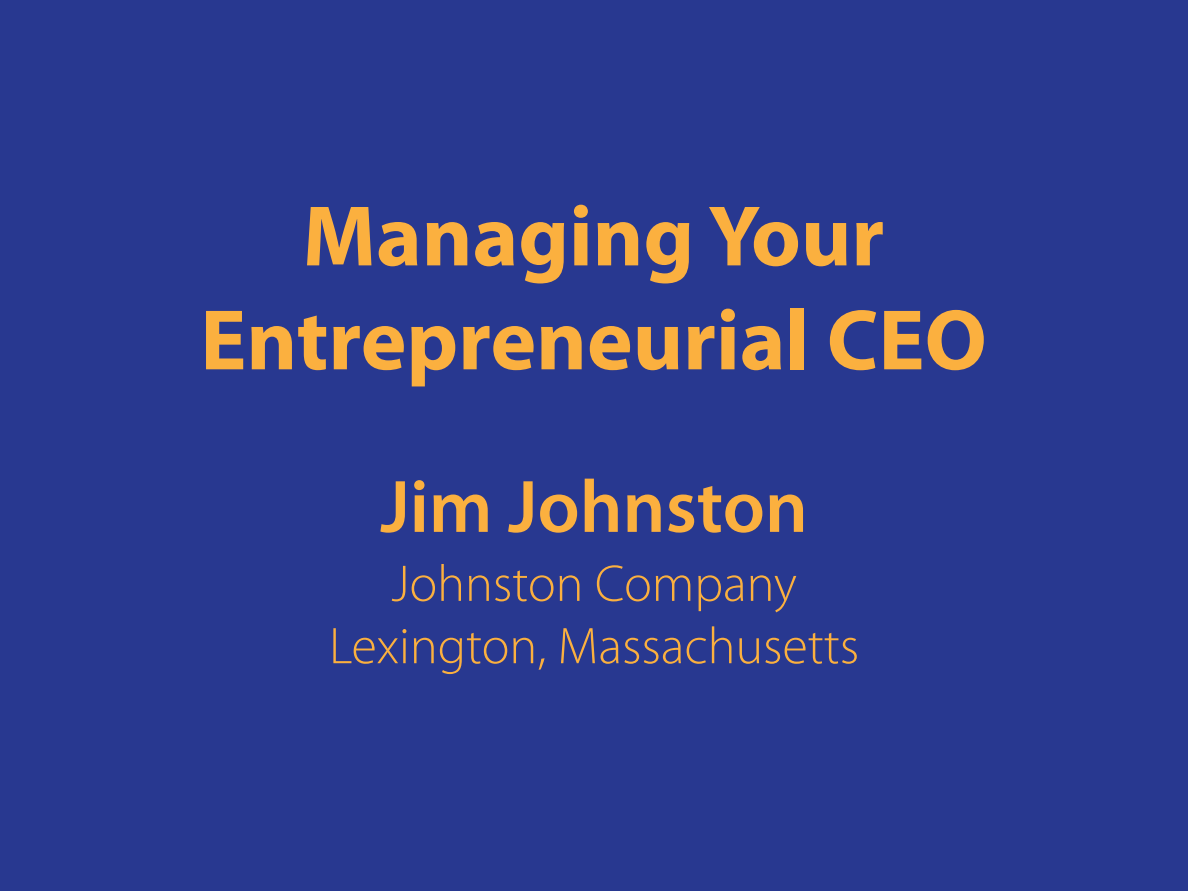
<style>
.page{position:relative;width:1188px;height:891px;background:#fff}
.page>*{position:absolute;margin:0;border:0;box-sizing:border-box;transform-origin:0 0}
.t1{font:700 86.55px/103.9px "Myriad Pro";color:#fbb03f;text-align:center}
.t2{font:600 75px "Myriad Pro";color:#fbb03f}
.t3{font:300 51.9px/62.4px "Myriad Pro";color:#fbb03f;text-align:center}
</style>
<div class="page">
<div style="left:0;top:1px;width:1187px;height:890px;background:#283890"></div>
<h1 class="t1" style="left:200px;top:181px;width:788px">Managing Your<br>Entrepreneurial CEO</h1>
<h2 class="t2" style="left:380px;top:459px;width:429px">Jim Johnston</h2>
<p class="t3" style="left:329px;top:552px;width:532px">Johnston Company<br>Lexington, Massachusetts</p>
</div>
